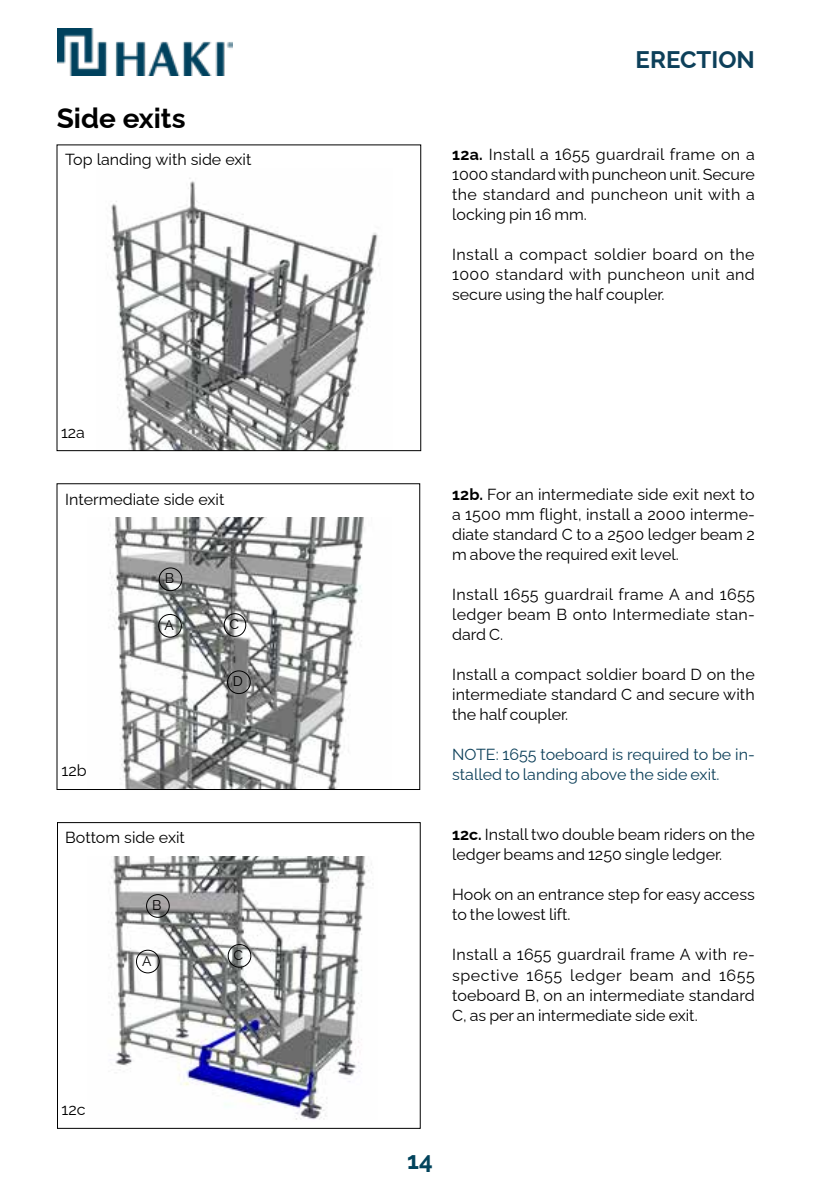
<style>
.page{position:relative;width:840px;height:1191px;background:#fff}
.page>*{position:absolute;margin:0;border:0;box-sizing:border-box;transform-origin:0 0}
.t1{font:700 28px "Raleway";color:#000}
.t2{font:700 24px "Raleway";color:#0d405a}
.t3{font:700 24px "Raleway";color:#01435c}
.t4{font:16px/20px "Raleway";color:#000;text-align:justify}
.t5{font:16px/20px "Raleway";color:#0d405a}
.t6{font:14px "Raleway";color:#000}
.s1{font-weight:700}
</style>
<div class="page">
<img style="left:111px;top:178px;width:268px;height:271px">
<img style="left:57px;top:28px;width:176px;height:48px">
<div style="left:57px;top:822px;width:363px;height:306px;border:1px solid #000"></div>
<img style="left:110px;top:517px;width:255px;height:271px">
<img style="left:110px;top:856px;width:262px;height:264px">
<div style="left:158px;top:614px;width:23px;height:23px;border:1px solid #000;border-radius:50%"></div>
<div style="left:159px;top:567px;width:23px;height:24px;border:1px solid #000;border-radius:50%"></div>
<div style="left:224px;top:613px;width:22px;height:23px;border:1px solid #000;border-radius:50%"></div>
<div style="left:136px;top:950px;width:23px;height:23px;border:1px solid #000;border-radius:50%"></div>
<div style="left:146px;top:894px;width:23px;height:23px;border:1px solid #000;border-radius:50%"></div>
<div style="left:228px;top:944px;width:23px;height:23px;border:1px solid #000;border-radius:50%"></div>
<div style="left:227px;top:670px;width:23px;height:24px;border:1px solid #000;border-radius:50%"></div>
<h1 class="t1" style="left:57px;top:96px;width:130px">Side exits</h1>
<p class="t4" style="left:65px;top:148px;width:188px">Top landing with side exit</p>
<p class="t4" style="left:61px;top:420px;width:25px">12a</p>
<p class="t4" style="left:65px;top:487px;width:160px">Intermediate side exit</p>
<p class="t6" style="left:165px;top:567px;width:11px">B</p>
<p class="t4" style="left:62px;top:759px;width:27px">12b</p>
<p class="t6" style="left:164px;top:614px;width:11px">A</p>
<p class="t4" style="left:65px;top:825px;width:121px">Bottom side exit</p>
<p class="t6" style="left:152px;top:894px;width:11px">B</p>
<p class="t6" style="left:142px;top:949px;width:11px">A</p>
<p class="t6" style="left:229px;top:613px;width:11px">C</p>
<p class="t6" style="left:233px;top:670px;width:12px">D</p>
<p class="t6" style="left:233px;top:943px;width:11px">C</p>
<p class="t4" style="left:62px;top:1097px;width:25px">12c</p>
<h2 class="t2" style="left:635px;top:40px;width:121px">ERECTION</h2>
<p class="t4" style="left:452px;top:143px;width:304px"><span class="s1">12a.</span> Install a 1655 guardrail frame on a 1000 standard with puncheon unit. Secure the standard and puncheon unit with a locking pin 16 mm.</p>
<p class="t4" style="left:452px;top:243px;width:304px">Install a compact soldier board on the 1000 standard with puncheon unit and secure using the half coupler.</p>
<p class="t4" style="left:452px;top:483px;width:304px"><span class="s1">12b.</span> For an intermediate side exit next to a 1500 mm flight, install a 2000 interme&shy;diate standard C to a 2500 ledger beam 2 m above the required exit level.</p>
<p class="t4" style="left:452px;top:583px;width:304px">Install 1655 guardrail frame A and 1655 ledger beam B onto Intermediate stan&shy;dard C.</p>
<p class="t4" style="left:452px;top:663px;width:304px">Install a compact soldier board D on the intermediate standard C and secure with the half coupler.</p>
<p class="t5" style="left:452px;top:743px;width:304px">NOTE: 1655 toeboard is required to be in&shy;stalled to landing above the side exit.</p>
<p class="t4" style="left:452px;top:823px;width:304px"><span class="s1">12c.</span> Install two double beam riders on the ledger beams and 1250 single ledger.</p>
<p class="t4" style="left:452px;top:883px;width:304px">Hook on an entrance step for easy access to the lowest lift.</p>
<p class="t4" style="left:452px;top:943px;width:304px">Install a 1655 guardrail frame A with re&shy;spective 1655 ledger beam and 1655 toeboard B, on an intermediate standard C, as per an intermediate side exit.</p>
<h2 class="t3" style="left:407px;top:1141px;width:27px">14</h2>
</div>
